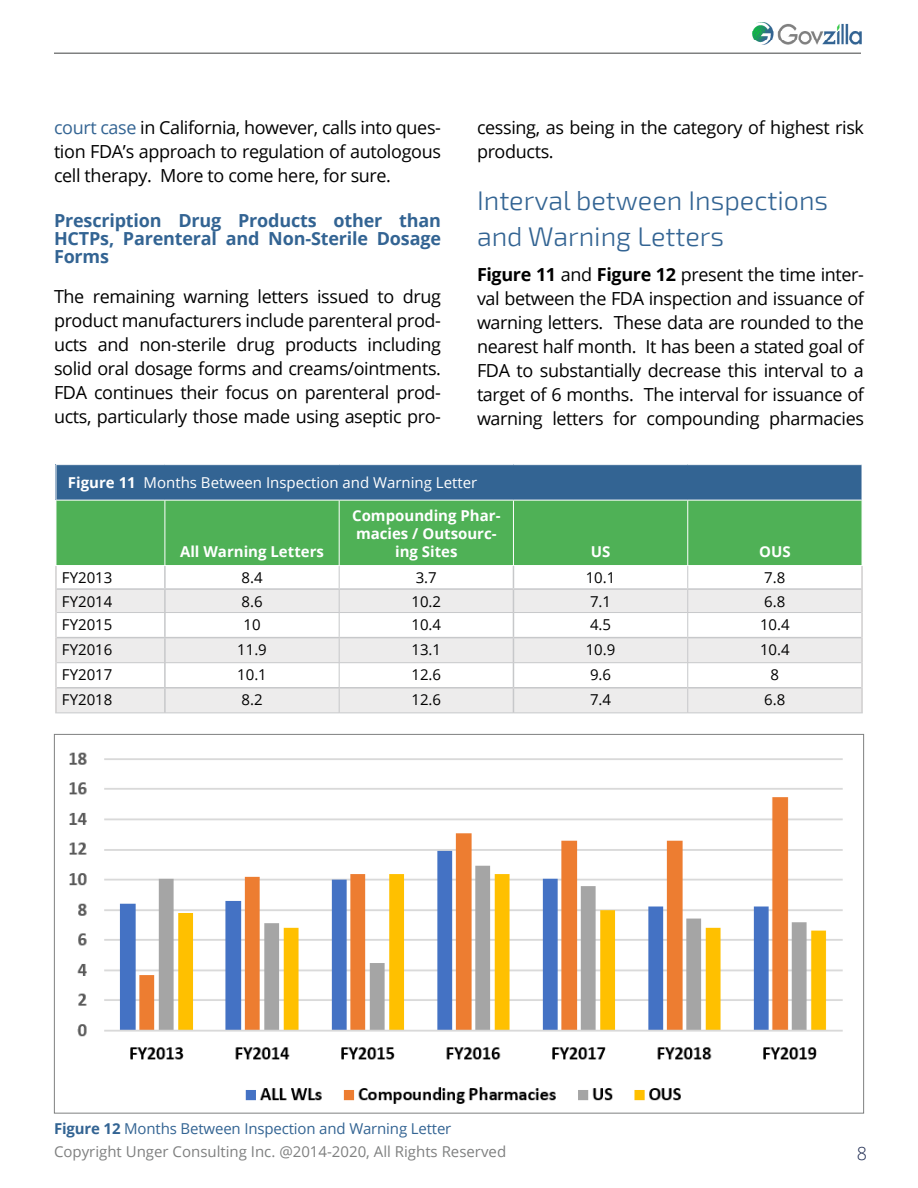
<style>
.page{position:relative;width:918px;height:1188px;background:#fff}
.page>*{position:absolute;margin:0;border:0;box-sizing:border-box;transform-origin:0 0}
.t1{font:300 27px/36px "Exo 2";color:#336493}
.t2{font:18px/24px "Open Sans";letter-spacing:-.02em;color:#000;text-align:justify}
.t3{font:700 18px/18px "Open Sans";letter-spacing:-.01em;color:#336493;text-align:justify}
.t4{font:300 18px "Open Sans";color:#1e2b51}
.t5{font:15px "Open Sans";color:#000}
.t6{font:700 15px/18px "Open Sans";color:#fff;text-align:center}
.t7{font:15px "Open Sans";color:#7f8080}
.t8{font:15px "Open Sans";letter-spacing:-.01em;color:#336493}
.t9{font:15px "Open Sans";color:#fff}
.s1{color:#336493}
.s2{font-weight:700}
</style>
<div class="page">
<img style="left:752px;top:22px;width:110px;height:23px">
<hr style="left:54px;top:52px;width:807px;height:2px;background:#7f8080">
<img style="left:69px;top:752px;width:774px;height:352px">
<div style="left:56px;top:465px;width:806px;height:35px;background:#336493"></div>
<div style="left:57px;top:501px;width:805px;height:64px;background:#4fb156"></div>
<svg style="left:57px;top:590px;width:804px;height:123px;fill:#edecec"></svg>
<hr style="left:165px;top:500px;width:1px;height:65px;background:#fff">
<hr style="left:339px;top:500px;width:1px;height:65px;background:#fff">
<hr style="left:55px;top:566px;width:2px;height:23px;background:#d0cece">
<hr style="left:861px;top:566px;width:2px;height:23px;background:#d0cece">
<hr style="left:55px;top:589px;width:2px;height:24px;background:#d0cece">
<hr style="left:861px;top:589px;width:2px;height:24px;background:#d0cece">
<hr style="left:55px;top:613px;width:2px;height:25px;background:#d0cece">
<hr style="left:861px;top:613px;width:2px;height:25px;background:#d0cece">
<hr style="left:55px;top:638px;width:2px;height:25px;background:#d0cece">
<hr style="left:861px;top:638px;width:2px;height:25px;background:#d0cece">
<hr style="left:55px;top:663px;width:2px;height:25px;background:#d0cece">
<hr style="left:861px;top:663px;width:2px;height:25px;background:#d0cece">
<hr style="left:55px;top:688px;width:2px;height:25px;background:#d0cece">
<hr style="left:861px;top:688px;width:2px;height:25px;background:#d0cece">
<hr style="left:164px;top:566px;width:2px;height:22px;background:#c7c8ca">
<hr style="left:57px;top:588px;width:108px;height:2px;background:#c7c8ca">
<hr style="left:165px;top:588px;width:174px;height:2px;background:#c7c8ca">
<hr style="left:164px;top:590px;width:2px;height:22px;background:#c7c8ca">
<hr style="left:339px;top:588px;width:174px;height:2px;background:#c7c8ca">
<hr style="left:513px;top:588px;width:175px;height:2px;background:#c7c8ca">
<hr style="left:688px;top:588px;width:173px;height:2px;background:#c7c8ca">
<hr style="left:164px;top:613px;width:2px;height:24px;background:#c7c8ca">
<hr style="left:57px;top:637px;width:108px;height:1px;background:#c7c8ca">
<hr style="left:165px;top:637px;width:174px;height:1px;background:#c7c8ca">
<hr style="left:164px;top:638px;width:2px;height:25px;background:#c7c8ca">
<hr style="left:339px;top:637px;width:174px;height:1px;background:#c7c8ca">
<hr style="left:513px;top:637px;width:175px;height:1px;background:#c7c8ca">
<hr style="left:688px;top:637px;width:173px;height:1px;background:#c7c8ca">
<hr style="left:164px;top:663px;width:2px;height:24px;background:#c7c8ca">
<hr style="left:57px;top:687px;width:108px;height:2px;background:#c7c8ca">
<hr style="left:165px;top:687px;width:174px;height:2px;background:#c7c8ca">
<hr style="left:164px;top:689px;width:2px;height:24px;background:#c7c8ca">
<hr style="left:339px;top:687px;width:174px;height:2px;background:#c7c8ca">
<hr style="left:513px;top:687px;width:175px;height:2px;background:#c7c8ca">
<svg style="left:513px;top:566px;width:1px;height:147px"></svg>
<hr style="left:688px;top:687px;width:173px;height:2px;background:#c7c8ca">
<hr style="left:57px;top:612px;width:108px;height:1px;background:#c7c8ca">
<hr style="left:165px;top:612px;width:174px;height:1px;background:#c7c8ca">
<hr style="left:339px;top:612px;width:174px;height:1px;background:#c7c8ca">
<hr style="left:513px;top:612px;width:175px;height:1px;background:#c7c8ca">
<hr style="left:688px;top:612px;width:173px;height:1px;background:#c7c8ca">
<hr style="left:57px;top:662px;width:108px;height:1px;background:#c7c8ca">
<hr style="left:165px;top:662px;width:174px;height:1px;background:#c7c8ca">
<hr style="left:339px;top:662px;width:174px;height:1px;background:#c7c8ca">
<hr style="left:513px;top:662px;width:175px;height:1px;background:#c7c8ca">
<hr style="left:688px;top:662px;width:173px;height:1px;background:#c7c8ca">
<svg style="left:339px;top:566px;width:1px;height:147px"></svg>
<svg style="left:687px;top:566px;width:1px;height:147px"></svg>
<hr style="left:55px;top:713px;width:110px;height:1px;background:#c7c8ca">
<hr style="left:165px;top:713px;width:174px;height:1px;background:#c7c8ca">
<hr style="left:339px;top:713px;width:174px;height:1px;background:#c7c8ca">
<hr style="left:513px;top:713px;width:175px;height:1px;background:#c7c8ca">
<hr style="left:688px;top:713px;width:175px;height:1px;background:#c7c8ca">
<hr style="left:513px;top:500px;width:1px;height:65px;background:#fff">
<hr style="left:687px;top:500px;width:1px;height:65px;background:#fff">
<hr style="left:56px;top:465px;width:1px;height:35px;background:#fff">
<p class="t2" style="left:54px;top:115px;width:389px"><span class="s1">court case</span> in California, however, calls into ques&shy;tion FDA’s approach to regulation of autologous cell therapy. More to come here, for sure.</p>
<p class="t3" style="left:54px;top:211px;width:388px">Prescription Drug Products other than HCTPs, Parenteral and Non-Sterile Dosage Forms</p>
<p class="t2" style="left:54px;top:284px;width:389px">The remaining warning letters issued to drug product manufacturers include parenteral prod&shy;ucts and non-sterile drug products including solid oral dosage forms and creams/ointments.<br>FDA continues their focus on parenteral prod&shy;ucts, particularly those made using aseptic pro-</p>
<p class="t2" style="left:477px;top:115px;width:389px">cessing, as being in the category of highest risk products.</p>
<h1 class="t1" style="left:477px;top:183px;width:353px">Interval between Inspections and Warning Letters</h1>
<p class="t2" style="left:477px;top:262px;width:389px"><span class="s2">Figure 11</span> and <span class="s2">Figure 12</span> present the time inter&shy;val between the FDA inspection and issuance of warning letters. These data are rounded to the nearest half month. It has been a stated goal of FDA to substantially decrease this interval to a target of 6 months. The interval for issuance of warning letters for compounding pharmacies</p>
<p class="t9" style="left:68px;top:472px;width:411px"><span class="s2">Figure 11</span> Months Between Inspection and Warning Letter</p>
<p class="t6" style="left:180px;top:542px;width:145px">All Warning Letters</p>
<p class="t6" style="left:352px;top:506px;width:150px">Compounding Phar&shy;macies / Outsourc&shy;ing Sites</p>
<p class="t6" style="left:591px;top:542px;width:21px">US</p>
<p class="t6" style="left:759px;top:542px;width:33px">OUS</p>
<p class="t5" style="left:62px;top:567px;width:52px">FY2013</p>
<p class="t5" style="left:241px;top:567px;width:23px">8.4</p>
<p class="t5" style="left:416px;top:567px;width:23px">3.7</p>
<p class="t5" style="left:586px;top:567px;width:31px">10.1</p>
<p class="t5" style="left:764px;top:567px;width:23px">7.8</p>
<p class="t5" style="left:62px;top:591px;width:52px">FY2014</p>
<p class="t5" style="left:241px;top:591px;width:23px">8.6</p>
<p class="t5" style="left:411px;top:591px;width:31px">10.2</p>
<p class="t5" style="left:590px;top:591px;width:23px">7.1</p>
<p class="t5" style="left:764px;top:591px;width:23px">6.8</p>
<p class="t5" style="left:62px;top:614px;width:52px">FY2015</p>
<p class="t5" style="left:243px;top:614px;width:19px">10</p>
<p class="t5" style="left:411px;top:614px;width:31px">10.4</p>
<p class="t5" style="left:590px;top:614px;width:23px">4.5</p>
<p class="t5" style="left:760px;top:614px;width:31px">10.4</p>
<p class="t5" style="left:62px;top:639px;width:52px">FY2016</p>
<p class="t5" style="left:237px;top:639px;width:31px">11.9</p>
<p class="t5" style="left:411px;top:639px;width:31px">13.1</p>
<p class="t5" style="left:586px;top:639px;width:31px">10.9</p>
<p class="t5" style="left:760px;top:639px;width:31px">10.4</p>
<p class="t5" style="left:62px;top:664px;width:52px">FY2017</p>
<p class="t5" style="left:237px;top:664px;width:31px">10.1</p>
<p class="t5" style="left:411px;top:664px;width:31px">12.6</p>
<p class="t5" style="left:590px;top:664px;width:23px">9.6</p>
<p class="t5" style="left:771px;top:664px;width:10px">8</p>
<p class="t5" style="left:62px;top:690px;width:52px">FY2018</p>
<p class="t5" style="left:241px;top:690px;width:23px">8.2</p>
<p class="t5" style="left:411px;top:690px;width:31px">12.6</p>
<p class="t5" style="left:590px;top:690px;width:23px">7.4</p>
<p class="t5" style="left:764px;top:690px;width:23px">6.8</p>
<p class="t8" style="left:54px;top:1118px;width:399px"><span class="s2">Figure 12</span> Months Between Inspection and Warning Letter</p>
<p class="t7" style="left:54px;top:1142px;width:454px">Copyright Unger Consulting Inc. @2014-2020, All Rights Reserved</p>
<p class="t4" style="left:857px;top:1141px;width:12px">8</p>
</div>
